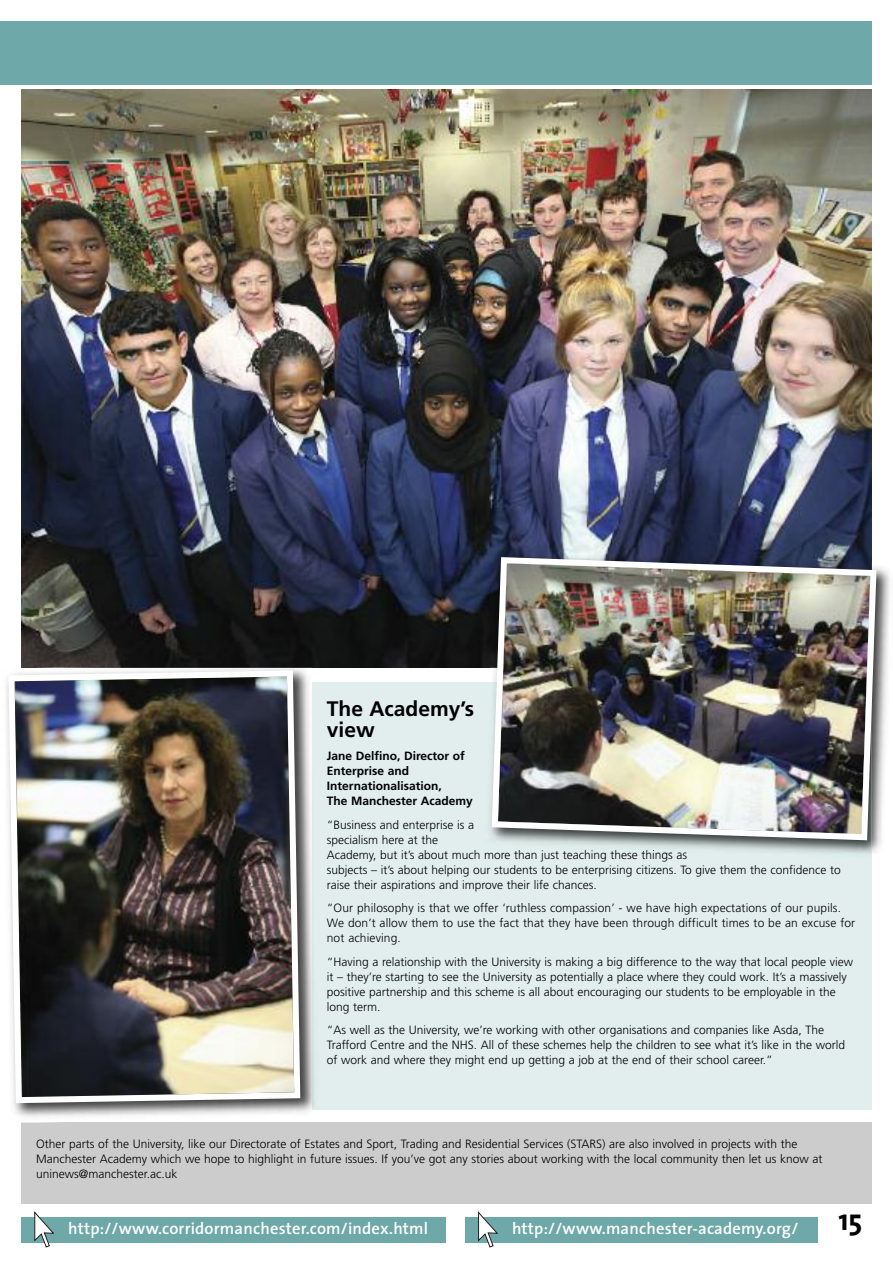
<style>
.page{position:relative;width:893px;height:1263px;background:#fff}
.page>*{position:absolute;margin:0;border:0;box-sizing:border-box;transform-origin:0 0}
.t1{font:700 30px "The Sans";color:#000}
.t2{font:700 21px/21px "Frutiger";color:#000}
.t3{font:600 16.5px "The Sans";letter-spacing:.01em;color:#fff}
.t4{font:300 12px/15px "Frutiger";color:#000}
.t5{font:700 12px/15px "Frutiger";color:#000}
</style>
<div class="page">
<div style="left:0;top:21px;width:872px;height:64px;background:#6ea8a8"></div>
<div style="left:21px;top:1217px;width:425px;height:25px;background:#6ea8a8"></div>
<div style="left:465px;top:1217px;width:353px;height:25px;background:#6ea8a8"></div>
<svg style="left:35px;top:1212px;width:19px;height:35px"></svg>
<svg style="left:478px;top:1212px;width:20px;height:35px"></svg>
<div style="left:21px;top:1123px;width:851px;height:81px;background:#ccc"></div>
<img style="left:21px;top:89px;width:851px;height:579px">
<div style="left:312px;top:682px;width:560px;height:428px;background:#e2eeee"></div>
<img style="left:872px;top:567px;width:18px;height:286px">
<img style="left:491px;top:550px;width:381px;height:4px">
<img style="left:540px;top:843px;width:332px;height:11px">
<img style="left:489px;top:554px;width:391px;height:289px">
<img style="left:14px;top:671px;width:306px;height:452px">
<img style="left:56px;top:663px;width:256px;height:5px">
<img style="left:312px;top:682px;width:8px;height:428px">
<img style="left:6px;top:667px;width:297px;height:439px">
<h2 class="t2" style="left:327px;top:699px;width:149px">The Academy’s view</h2>
<p class="t5" style="left:327px;top:749px;width:147px">Jane Delfino, Director of<br>Enterprise and<br>Internationalisation,<br>The Manchester Academy</p>
<p class="t4" style="left:327px;top:818px;width:515px">“Business and enterprise is a<br>specialism here at the<br>Academy, but it’s about much more than just teaching these things as<br>subjects – it’s about helping our students to be enterprising citizens. To give them the confidence to raise their aspirations and improve their life chances.</p>
<p class="t4" style="left:327px;top:901px;width:530px">“Our philosophy is that we offer ‘ruthless compassion’ - we have high expectations of our pupils.<br>We don’t allow them to use the fact that they have been through difficult times to be an excuse for not achieving.</p>
<p class="t4" style="left:327px;top:955px;width:528px">“Having a relationship with the University is making a big difference to the way that local people view it – they’re starting to see the University as potentially a place where they could work. It’s a massively positive partnership and this scheme is all about encouraging our students to be employable in the long term.</p>
<p class="t4" style="left:327px;top:1023px;width:520px">“As well as the University, we’re working with other organisations and companies like Asda, The<br>Trafford Centre and the NHS. All of these schemes help the children to see what it’s like in the world of work and where they might end up getting a job at the end of their school career.”</p>
<p class="t4" style="left:36px;top:1137px;width:788px">Other parts of the University, like our Directorate of Estates and Sport, Trading and Residential Services (STARS) are also involved in projects with the<br>Manchester Academy which we hope to highlight in future issues. If you’ve got any stories about working with the local community then let us know at uninews@manchester.ac.uk</p>
<h3 class="t3" style="left:68px;top:1222px;width:361px">http://www.corridormanchester.com/index.html</h3>
<h3 class="t3" style="left:512px;top:1222px;width:288px">http://www.manchester-academy.org/</h3>
<h1 class="t1" style="left:838px;top:1208px;width:26px">15</h1>
</div>
